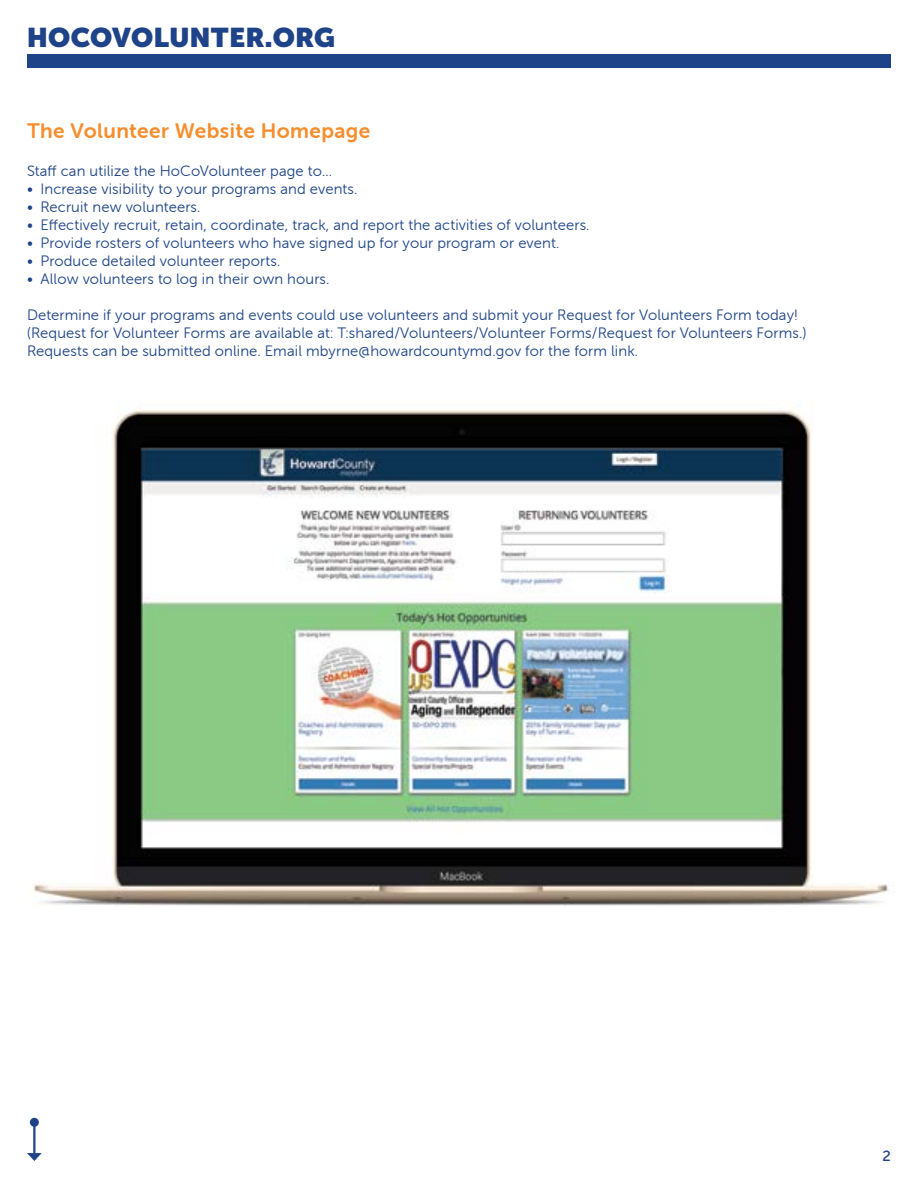
<style>
.page{position:relative;width:918px;height:1188px;background:#fff}
.page>*{position:absolute;margin:0;border:0;box-sizing:border-box;transform-origin:0 0}
.t1{font:900 27px "Museo Sans Display";letter-spacing:.02em;color:#1f4388}
.t2{font:21px "Museo Sans Rounded 700";letter-spacing:.02em;color:#f78d2d}
.t3{font:15px/18px "Museo Sans Rounded 300";letter-spacing:.01em;color:#1e4487}
.t4{font:15px "Museo Sans Rounded 500";color:#1f4388}
</style>
<div class="page">
<img style="left:33px;top:408px;width:856px;height:498px">
<div style="left:27px;top:55px;width:864px;height:13px;background:#1f4388"></div>
<hr style="left:33px;top:1122px;width:3px;height:33px;background:#1f4388">
<div style="left:30px;top:1118px;width:9px;height:9px;background:#1f4388;border-radius:50%"></div>
<svg style="left:27px;top:1153px;width:15px;height:8px"></svg>
<h1 class="t1" style="left:27px;top:22px;width:310px">HOCOVOLUNTER.ORG</h1>
<h2 class="t2" style="left:27px;top:119px;width:345px">The Volunteer Website Homepage</h2>
<p class="t3" style="left:27px;top:162px;width:307px">Staff can utilize the HoCoVolunteer page to...</p>
<p class="t3" style="left:27px;top:180px;width:332px">• Increase visibility to your programs and events.</p>
<p class="t3" style="left:27px;top:198px;width:175px">• Recruit new volunteers.</p>
<p class="t3" style="left:27px;top:216px;width:564px">• Effectively recruit, retain, coordinate, track, and report the activities of volunteers.</p>
<p class="t3" style="left:27px;top:234px;width:534px">• Provide rosters of volunteers who have signed up for your program or event.</p>
<p class="t3" style="left:27px;top:252px;width:255px">• Produce detailed volunteer reports.</p>
<p class="t3" style="left:27px;top:270px;width:304px">• Allow volunteers to log in their own hours.</p>
<p class="t3" style="left:27px;top:306px;width:781px">Determine if your programs and events could use volunteers and submit your Request for Volunteers Form today! (Request for Volunteer Forms are available at: T:shared/Volunteers/Volunteer Forms/Request for Volunteers Forms.)<br>Requests can be submitted online. Email mbyrne@howardcountymd.gov for the form link.</p>
<p class="t4" style="left:883px;top:1148px;width:10px">2</p>
</div>
